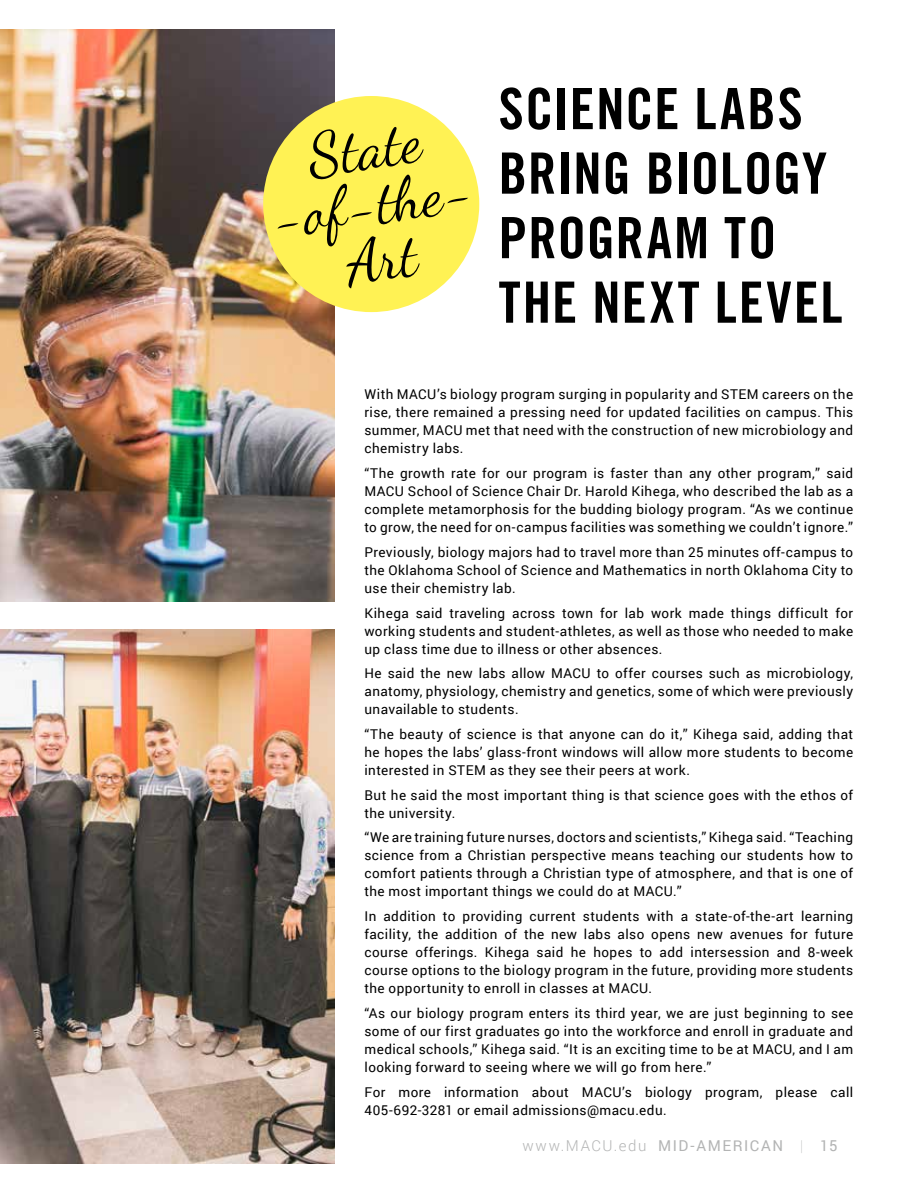
<style>
.page{position:relative;width:918px;height:1188px;background:#fff}
.page>*{position:absolute;margin:0;border:0;box-sizing:border-box;transform-origin:0 0}
.t1{font:60px/56.1px "Dancing Script OT";color:#000;text-align:center}
.t2{font:57px/64.5px "Trade Gothic Bold Cond Twenty";letter-spacing:.015em;color:#000}
.t3{font:15px "Roboto";letter-spacing:.1em;color:#b3b4b4}
.t4{font:13.5px/18px "Roboto";letter-spacing:.03em;color:#000;text-align:justify}
.s1{font-weight:300}
.s2{font-weight:100}
</style>
<div class="page">
<img style="left:0;top:630px;width:335px;height:533px">
<img style="left:0;top:29px;width:335px;height:573px">
<div style="left:263px;top:96px;width:216px;height:216px;background:#fff254;border-radius:50%"></div>
<h1 class="t1" style="left:259px;top:136px;width:205px;rotate:-9deg">State -of-th e-<br>Art</h1>
<h2 class="t2" style="left:499px;top:76px;width:346px">SCIENCE LABS<br>BRING BIOLOGY<br>PROGRAM TO<br>THE NEXT LEVEL</h2>
<p class="t4" style="left:364px;top:385px;width:490px">With MACU’s biology program surging in popularity and STEM careers on the rise, there remained a pressing need for updated facilities on campus. This summer, MACU met that need with the construction of new microbiology and chemistry labs.</p>
<p class="t4" style="left:364px;top:464px;width:490px">“The growth rate for our program is faster than any other program,” said MACU School of Science Chair Dr. Harold Kihega, who described the lab as a complete metamorphosis for the budding biology program. “As we continue to grow, the need for on-campus facilities was something we couldn’t ignore.”</p>
<p class="t4" style="left:364px;top:542px;width:490px">Previously, biology majors had to travel more than 25 minutes off-campus to the Oklahoma School of Science and Mathematics in north Oklahoma City to use their chemistry lab.</p>
<p class="t4" style="left:364px;top:603px;width:490px">Kihega said traveling across town for lab work made things difficult for working students and student-athletes, as well as those who needed to make up class time due to illness or other absences.</p>
<p class="t4" style="left:364px;top:664px;width:490px">He said the new labs allow MACU to offer courses such as microbiology, anatomy, physiology, chemistry and genetics, some of which were previously unavailable to students.</p>
<p class="t4" style="left:364px;top:725px;width:490px">“The beauty of science is that anyone can do it,” Kihega said, adding that he hopes the labs’ glass-front windows will allow more students to become interested in STEM as they see their peers at work.</p>
<p class="t4" style="left:364px;top:785px;width:490px">But he said the most important thing is that science goes with the ethos of the university.</p>
<p class="t4" style="left:364px;top:828px;width:490px">“We are training future nurses, doctors and scientists,” Kihega said. “Teaching science from a Christian perspective means teaching our students how to comfort patients through a Christian type of atmosphere, and that is one of the most important things we could do at MACU.”</p>
<p class="t4" style="left:364px;top:907px;width:490px">In addition to providing current students with a state-of-the-art learning facility, the addition of the new labs also opens new avenues for future course offerings. Kihega said he hopes to add intersession and 8-week course options to the biology program in the future, providing more students the opportunity to enroll in classes at MACU.</p>
<p class="t4" style="left:364px;top:1004px;width:490px">“As our biology program enters its third year, we are just beginning to see some of our first graduates go into the workforce and enroll in graduate and medical schools,” Kihega said. “It is an exciting time to be at MACU, and I am looking forward to seeing where we will go from here.”</p>
<p class="t4" style="left:364px;top:1082px;width:490px">For more information about MACU’s biology program, please call<br>405-692-3281 or email admissions@macu.edu.</p>
<p class="t3" style="left:522px;top:1135px;width:317px"><span class="s1">www.MACU.edu</span> MID-AMERICAN <span class="s2">|</span> 15</p>
</div>
